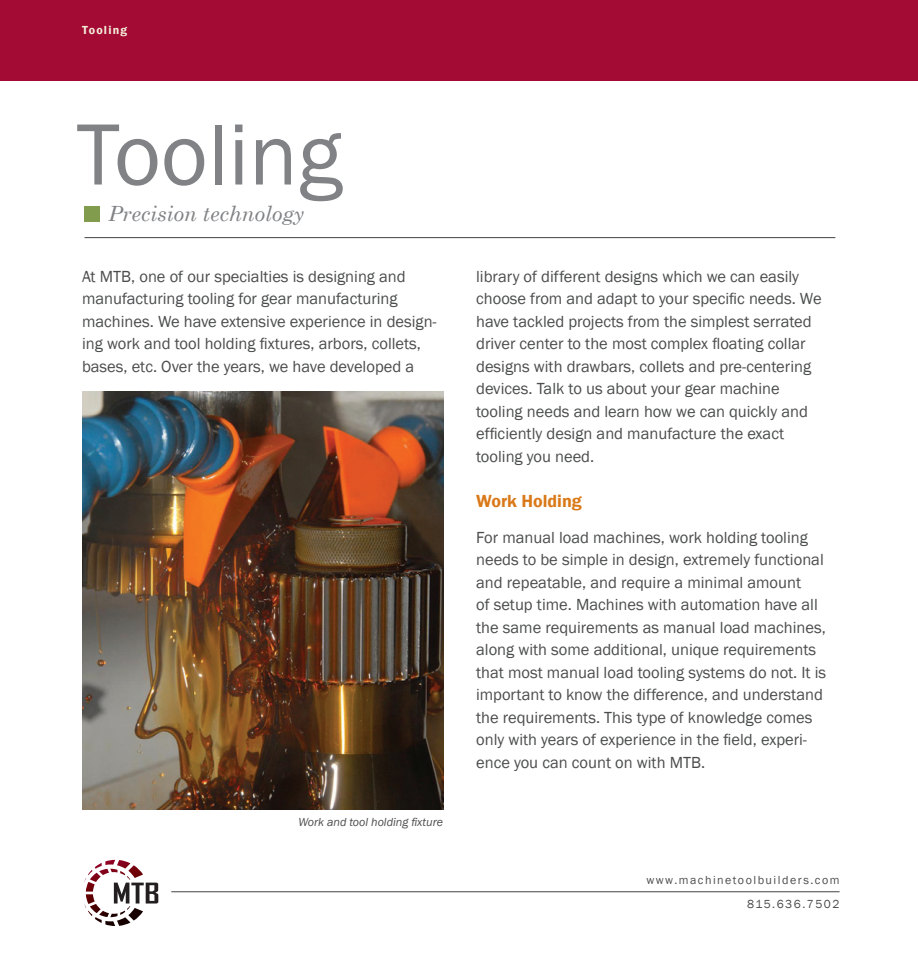
<style>
.page{position:relative;width:918px;height:972px;background:#fff}
.page>*{position:absolute;margin:0;border:0;box-sizing:border-box;transform-origin:0 0}
.t1{font:90px "Franklin Gothic";color:#808285}
.t2{font:italic 21px "Century Schoolbook";color:#808285}
.t3{font:600 18px "Franklin Gothic";color:#da7919}
.t4{font:16.5px/22.5px "Franklin Gothic";color:#4b4c4d}
.t5{font:12px "Franklin Gothic";letter-spacing:.125em;color:#4b4c4d}
.t6{font:italic 12px "Franklin Gothic";color:#4b4c4d}
.t7{font:600 12px "Franklin Gothic";letter-spacing:.1em;color:#f4eed9}
</style>
<div class="page">
<hr style="left:85px;top:237px;width:750px;height:1px;background:#4b4c4d">
<div style="left:85px;top:206px;width:15px;height:16px;background:#829c4d"></div>
<img style="left:82px;top:392px;width:361px;height:417px">
<svg style="left:84px;top:860px;width:74px;height:66px"></svg>
<hr style="left:171px;top:891px;width:669px;height:1px;background:#4b4c4d">
<div style="left:0;top:0;width:918px;height:80px;background:#a30a34"></div>
<p class="t7" style="left:82px;top:23px;width:46px">Tooling</p>
<p class="t1" style="left:76px;top:99px;width:267px">Tooling</p>
<p class="t2" style="left:109px;top:198px;width:197px">Precision technology</p>
<p class="t4" style="left:82px;top:265px;width:325px">At MTB, one of our specialties is designing and manufacturing tooling for gear manufacturing</p>
<p class="t4" style="left:82px;top:310px;width:356px">machines. We have extensive experience in design&shy;ing work and tool holding fixtures, arbors, collets, bases, etc. Over the years, we have developed a</p>
<p class="t6" style="left:298px;top:815px;width:146px">Work and tool holding fixture</p>
<p class="t4" style="left:476px;top:265px;width:347px">library of different designs which we can easily choose from and adapt to your specific needs. We have tackled projects from the simplest serrated driver center to the most complex floating collar designs with drawbars, collets and pre-centering devices. Talk to us about your gear machine tooling needs and learn how we can quickly and efficiently design and manufacture the exact tooling you need.</p>
<p class="t3" style="left:476px;top:489px;width:107px">Work Holding</p>
<p class="t4" style="left:476px;top:526px;width:352px">For manual load machines, work holding tooling needs to be simple in design, extremely functional and repeatable, and require a minimal amount<br>of setup time. Machines with automation have all the same requirements as manual load machines, along with some additional, unique requirements that most manual load tooling systems do not. It is important to know the difference, and understand the requirements. This type of knowledge comes only with years of experience in the field, experi&shy;ence you can count on with MTB.</p>
<p class="t5" style="left:646px;top:872px;width:195px">www.machinetoolbuilders.com</p>
<p class="t5" style="left:747px;top:896px;width:94px">815.636.7502</p>
</div>
